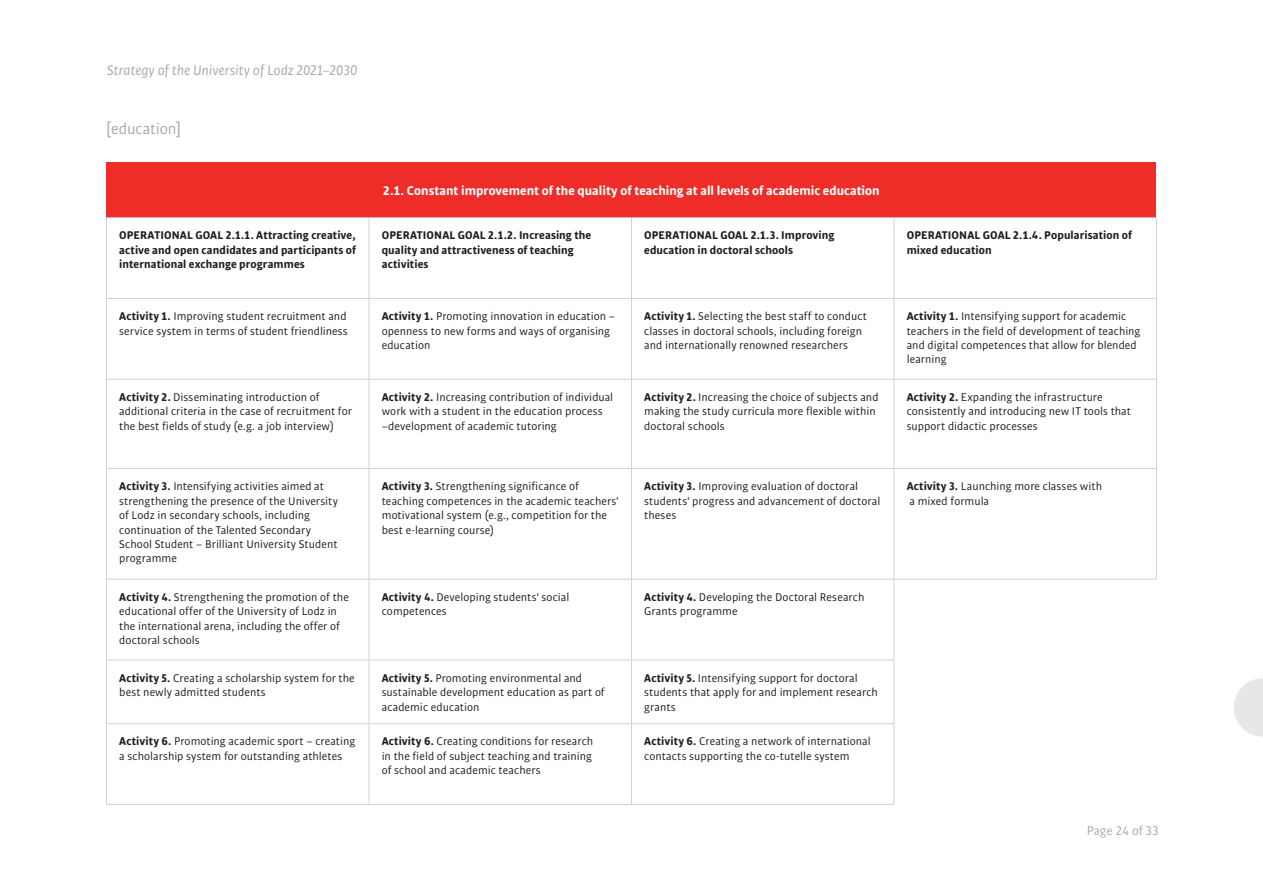
<style>
.page{position:relative;width:1263px;height:893px;background:#fff}
.page>*{position:absolute;margin:0;border:0;box-sizing:border-box;transform-origin:0 0}
.t1{font:16.5px "Bulo Rounded";letter-spacing:-.01em;color:#a8a9ad}
.t2{font:italic 15px "Bulo Rounded";letter-spacing:-.005em;color:#939598}
.t3{font:700 13.5px "Bulo Rounded";color:#fff}
.t4{font:13.5px "Bulo Rounded";letter-spacing:-.005em;color:#939598}
.t5{font:12px/14.4px "Bulo Rounded";letter-spacing:.005em;color:#231f20}
.t6{font:700 12px/14.4px "Bulo Rounded";letter-spacing:.005em;color:#231f20}
.s1{font-weight:700}
</style>
<div class="page">
<svg style="left:1234px;top:678px;width:29px;height:59px"></svg>
<div style="left:106px;top:162px;width:1050px;height:56px;background:#ee2d28"></div>
<hr style="left:106px;top:298px;width:263px;height:1px;background:#d1d2d4">
<hr style="left:369px;top:298px;width:262px;height:1px;background:#d1d2d4">
<hr style="left:106px;top:379px;width:263px;height:1px;background:#d1d2d4">
<hr style="left:369px;top:379px;width:262px;height:1px;background:#d1d2d4">
<hr style="left:631px;top:379px;width:263px;height:1px;background:#d1d2d4">
<hr style="left:894px;top:379px;width:263px;height:1px;background:#d1d2d4">
<hr style="left:369px;top:468px;width:262px;height:1px;background:#d1d2d4">
<hr style="left:106px;top:660px;width:263px;height:1px;background:#d1d2d4">
<hr style="left:106px;top:723px;width:263px;height:1px;background:#d1d2d4">
<hr style="left:369px;top:723px;width:262px;height:1px;background:#d1d2d4">
<hr style="left:631px;top:660px;width:263px;height:1px;background:#d1d2d4">
<hr style="left:631px;top:723px;width:263px;height:1px;background:#d1d2d4">
<hr style="left:369px;top:218px;width:1px;height:80px;background:#d1d2d4">
<hr style="left:369px;top:299px;width:1px;height:80px;background:#d1d2d4">
<hr style="left:369px;top:379px;width:1px;height:89px;background:#d1d2d4">
<hr style="left:369px;top:660px;width:262px;height:1px;background:#d1d2d4">
<hr style="left:631px;top:218px;width:1px;height:80px;background:#d1d2d4">
<hr style="left:631px;top:468px;width:263px;height:1px;background:#d1d2d4">
<hr style="left:106px;top:468px;width:263px;height:1px;background:#d1d2d4">
<hr style="left:369px;top:469px;width:1px;height:110px;background:#d1d2d4">
<hr style="left:369px;top:579px;width:1px;height:81px;background:#d1d2d4">
<hr style="left:369px;top:660px;width:1px;height:63px;background:#d1d2d4">
<hr style="left:369px;top:724px;width:1px;height:80px;background:#d1d2d4">
<hr style="left:894px;top:298px;width:263px;height:1px;background:#d1d2d4">
<hr style="left:106px;top:579px;width:263px;height:1px;background:#d1d2d4">
<hr style="left:369px;top:579px;width:262px;height:1px;background:#d1d2d4">
<hr style="left:631px;top:579px;width:263px;height:1px;background:#d1d2d4">
<hr style="left:894px;top:468px;width:263px;height:1px;background:#d1d2d4">
<hr style="left:631px;top:298px;width:263px;height:1px;background:#d1d2d4">
<hr style="left:631px;top:299px;width:1px;height:80px;background:#d1d2d4">
<hr style="left:631px;top:379px;width:1px;height:89px;background:#d1d2d4">
<hr style="left:631px;top:469px;width:1px;height:110px;background:#d1d2d4">
<hr style="left:631px;top:579px;width:1px;height:81px;background:#d1d2d4">
<hr style="left:631px;top:660px;width:1px;height:63px;background:#d1d2d4">
<hr style="left:631px;top:724px;width:1px;height:80px;background:#d1d2d4">
<hr style="left:106px;top:217px;width:263px;height:1px;background:#d1d2d4">
<hr style="left:106px;top:218px;width:1px;height:80px;background:#d1d2d4">
<hr style="left:369px;top:217px;width:262px;height:1px;background:#d1d2d4">
<hr style="left:631px;top:217px;width:263px;height:1px;background:#d1d2d4">
<hr style="left:106px;top:299px;width:1px;height:80px;background:#d1d2d4">
<hr style="left:106px;top:379px;width:1px;height:89px;background:#d1d2d4">
<hr style="left:106px;top:469px;width:1px;height:110px;background:#d1d2d4">
<hr style="left:106px;top:579px;width:1px;height:81px;background:#d1d2d4">
<hr style="left:894px;top:579px;width:1px;height:81px;background:#d1d2d4">
<hr style="left:106px;top:660px;width:1px;height:63px;background:#d1d2d4">
<hr style="left:894px;top:660px;width:1px;height:63px;background:#d1d2d4">
<hr style="left:106px;top:724px;width:1px;height:80px;background:#d1d2d4">
<hr style="left:894px;top:724px;width:1px;height:80px;background:#d1d2d4">
<hr style="left:106px;top:804px;width:263px;height:1px;background:#d1d2d4">
<hr style="left:369px;top:804px;width:262px;height:1px;background:#d1d2d4">
<hr style="left:631px;top:804px;width:263px;height:1px;background:#d1d2d4">
<hr style="left:894px;top:217px;width:263px;height:1px;background:#d1d2d4">
<hr style="left:894px;top:218px;width:1px;height:80px;background:#d1d2d4">
<hr style="left:1156px;top:218px;width:1px;height:80px;background:#d1d2d4">
<hr style="left:894px;top:299px;width:1px;height:80px;background:#d1d2d4">
<hr style="left:1156px;top:299px;width:1px;height:80px;background:#d1d2d4">
<hr style="left:894px;top:379px;width:1px;height:89px;background:#d1d2d4">
<hr style="left:1156px;top:379px;width:1px;height:89px;background:#d1d2d4">
<hr style="left:894px;top:469px;width:1px;height:110px;background:#d1d2d4">
<hr style="left:1156px;top:469px;width:1px;height:110px;background:#d1d2d4">
<hr style="left:894px;top:579px;width:263px;height:1px;background:#d1d2d4">
<p class="t2" style="left:107px;top:61px;width:252px">Strategy of the University of Lodz 2021–2030</p>
<h1 class="t1" style="left:106px;top:118px;width:76px">[education]</h1>
<p class="t3" style="left:383px;top:182px;width:498px">2.1. Constant improvement of the quality of teaching at all levels of academic education</p>
<p class="t6" style="left:119px;top:228px;width:238px;text-align:justify">OPERATIONAL GOAL 2.1.1. Attracting creative, active and open candidates and participants of international exchange programmes</p>
<p class="t6" style="left:382px;top:228px;width:211px">OPERATIONAL GOAL 2.1.2. Increasing the quality and attractiveness of teaching activities</p>
<p class="t6" style="left:644px;top:228px;width:192px">OPERATIONAL GOAL 2.1.3. Improving education in doctoral schools</p>
<p class="t6" style="left:907px;top:228px;width:227px">OPERATIONAL GOAL 2.1.4. Popularisation of mixed education</p>
<p class="t5" style="left:119px;top:309px;width:230px"><span class="s1">Activity 1.</span> Improving student recruitment and service system in terms of student friendliness</p>
<p class="t5" style="left:382px;top:309px;width:235px"><span class="s1">Activity 1.</span> Promoting innovation in education – openness to new forms and ways of organising education</p>
<p class="t5" style="left:644px;top:309px;width:224px"><span class="s1">Activity 1.</span> Selecting the best staff to conduct classes in doctoral schools, including foreign and internationally renowned researchers</p>
<p class="t5" style="left:907px;top:309px;width:235px"><span class="s1">Activity 1.</span> Intensifying support for academic teachers in the field of development of teaching and digital competences that allow for blended learning</p>
<p class="t5" style="left:119px;top:390px;width:234px"><span class="s1">Activity 2.</span> Disseminating introduction of additional criteria in the case of recruitment for the best fields of study (e.g. a job interview)</p>
<p class="t5" style="left:382px;top:390px;width:233px"><span class="s1">Activity 2.</span> Increasing contribution of individual work with a student in the education process –development of academic tutoring</p>
<p class="t5" style="left:644px;top:390px;width:236px"><span class="s1">Activity 2.</span> Increasing the choice of subjects and making the study curricula more flexible within doctoral schools</p>
<p class="t5" style="left:907px;top:390px;width:226px"><span class="s1">Activity 2.</span> Expanding the infrastructure consistently and introducing new IT tools that support didactic processes</p>
<p class="t5" style="left:119px;top:479px;width:220px"><span class="s1">Activity 3.</span> Intensifying activities aimed at strengthening the presence of the University of Lodz in secondary schools, including continuation of the Talented Secondary School Student – Brilliant University Student programme</p>
<p class="t5" style="left:382px;top:479px;width:238px"><span class="s1">Activity 3.</span> Strengthening significance of teaching competences in the academic teachers' motivational system (e.g., competition for the best e-learning course)</p>
<p class="t5" style="left:644px;top:479px;width:238px"><span class="s1">Activity 3.</span> Improving evaluation of doctoral students' progress and advancement of doctoral theses</p>
<p class="t5" style="left:907px;top:479px;width:197px"><span class="s1">Activity 3.</span> Launching more classes with a mixed formula</p>
<p class="t5" style="left:119px;top:590px;width:231px"><span class="s1">Activity 4.</span> Strengthening the promotion of the educational offer of the University of Lodz in the international arena, including the offer of doctoral schools</p>
<p class="t5" style="left:382px;top:590px;width:189px"><span class="s1">Activity 4.</span> Developing students' social competences</p>
<p class="t5" style="left:644px;top:590px;width:222px"><span class="s1">Activity 4.</span> Developing the Doctoral Research<br>Grants programme</p>
<p class="t5" style="left:119px;top:671px;width:237px"><span class="s1">Activity 5.</span> Creating a scholarship system for the best newly admitted students</p>
<p class="t5" style="left:382px;top:671px;width:224px"><span class="s1">Activity 5.</span> Promoting environmental and sustainable development education as part of academic education</p>
<p class="t5" style="left:644px;top:671px;width:235px"><span class="s1">Activity 5.</span> Intensifying support for doctoral students that apply for and implement research grants</p>
<p class="t5" style="left:119px;top:734px;width:237px"><span class="s1">Activity 6.</span> Promoting academic sport – creating a scholarship system for outstanding athletes</p>
<p class="t5" style="left:382px;top:734px;width:213px;text-align:justify"><span class="s1">Activity 6.</span> Creating conditions for research in the field of subject teaching and training of school and academic teachers</p>
<p class="t5" style="left:644px;top:734px;width:228px"><span class="s1">Activity 6.</span> Creating a network of international contacts supporting the co-tutelle system</p>
<p class="t4" style="left:1086px;top:822px;width:74px">Page 24 of 33</p>
</div>
